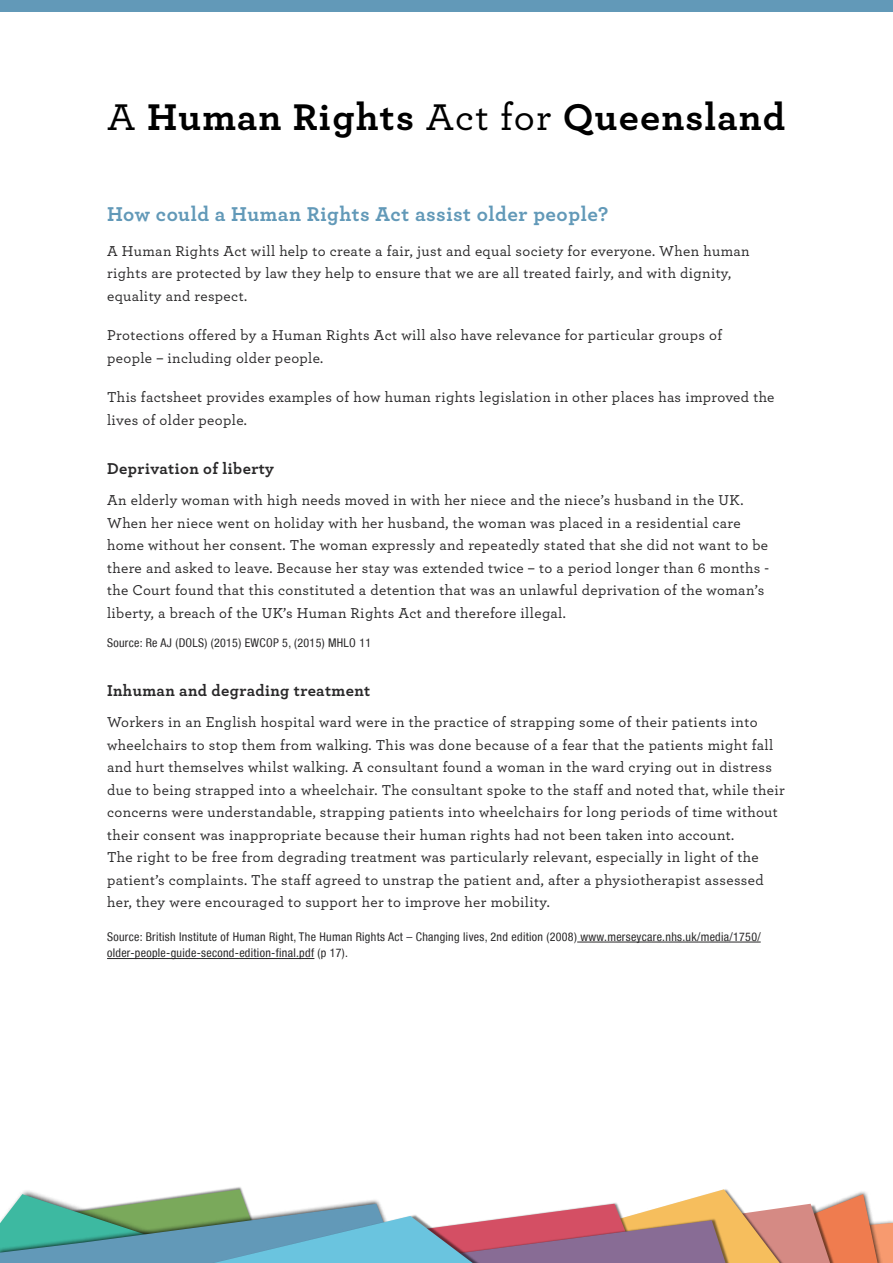
<style>
.page{position:relative;width:893px;height:1263px;background:#fff}
.page>*{position:absolute;margin:0;border:0;box-sizing:border-box;transform-origin:0 0}
.t1{font:700 39px "Archer";letter-spacing:.03em;color:#000}
.t2{font:700 21px "Archer";letter-spacing:.025em;color:#6299b8}
.t3{font:700 16.5px "Archer";letter-spacing:.025em;color:#292829}
.t4{font:500 15px/22.5px "Archer";letter-spacing:.025em;color:#292829}
.t5{font:condensed 12px/16.5px "Helvetica Neue LT";letter-spacing:.025em;color:#292829}
.s1{font-weight:500}
</style>
<div class="page">
<div style="left:0;top:0;width:893px;height:11px;background:#6299b8"></div>
<div style="left:65px;top:1187px;width:189px;height:66px;background:#000;opacity:.5"></div>
<svg style="left:0;top:1189px;width:893px;height:74px"></svg>
<hr style="left:577px;top:942px;width:184px;height:1px;background:#292829">
<hr style="left:107px;top:958px;width:207px;height:1px;background:#292829">
<h1 class="t1" style="left:107px;top:86px;width:680px"><span class="s1">A</span> Human Rights <span class="s1">Act for</span> Queensland</h1>
<h2 class="t2" style="left:107px;top:197px;width:503px">How could a Human Rights Act assist older people?</h2>
<p class="t4" style="left:107px;top:239px;width:644px">A Human Rights Act will help to create a fair, just and equal society for everyone. When human rights are protected by law they help to ensure that we are all treated fairly, and with dignity, equality and respect.</p>
<p class="t4" style="left:107px;top:323px;width:617px">Protections offered by a Human Rights Act will also have relevance for particular groups of people – including older people.</p>
<p class="t4" style="left:107px;top:385px;width:669px">This factsheet provides examples of how human rights legislation in other places has improved the lives of older people.</p>
<p class="t3" style="left:107px;top:456px;width:168px">Deprivation of liberty</p>
<p class="t4" style="left:107px;top:488px;width:663px">An elderly woman with high needs moved in with her niece and the niece’s husband in the UK.<br>When her niece went on holiday with her husband, the woman was placed in a residential care home without her consent. The woman expressly and repeatedly stated that she did not want to be there and asked to leave. Because her stay was extended twice – to a period longer than 6 months - the Court found that this constituted a detention that was an unlawful deprivation of the woman’s liberty, a breach of the UK’s Human Rights Act and therefore illegal.</p>
<p class="t5" style="left:107px;top:634px;width:266px">Source: Re AJ (DOLS) (2015) EWCOP 5, (2015) MHLO 11</p>
<p class="t3" style="left:107px;top:678px;width:265px">Inhuman and degrading treatment</p>
<p class="t4" style="left:107px;top:710px;width:679px">Workers in an English hospital ward were in the practice of strapping some of their patients into wheelchairs to stop them from walking. This was done because of a fear that the patients might fall and hurt themselves whilst walking. A consultant found a woman in the ward crying out in distress due to being strapped into a wheelchair. The consultant spoke to the staff and noted that, while their concerns were understandable, strapping patients into wheelchairs for long periods of time without their consent was inappropriate because their human rights had not been taken into account.<br>The right to be free from degrading treatment was particularly relevant, especially in light of the patient’s complaints. The staff agreed to unstrap the patient and, after a physiotherapist assessed her, they were encouraged to support her to improve her mobility.</p>
<p class="t5" style="left:107px;top:928px;width:655px">Source: British Institute of Human Right, The Human Rights Act – Changing lives, 2nd edition (2008) www.merseycare.nhs.uk/media/1750/ older-people-guide-second-edition-final.pdf (p 17).</p>
</div>
